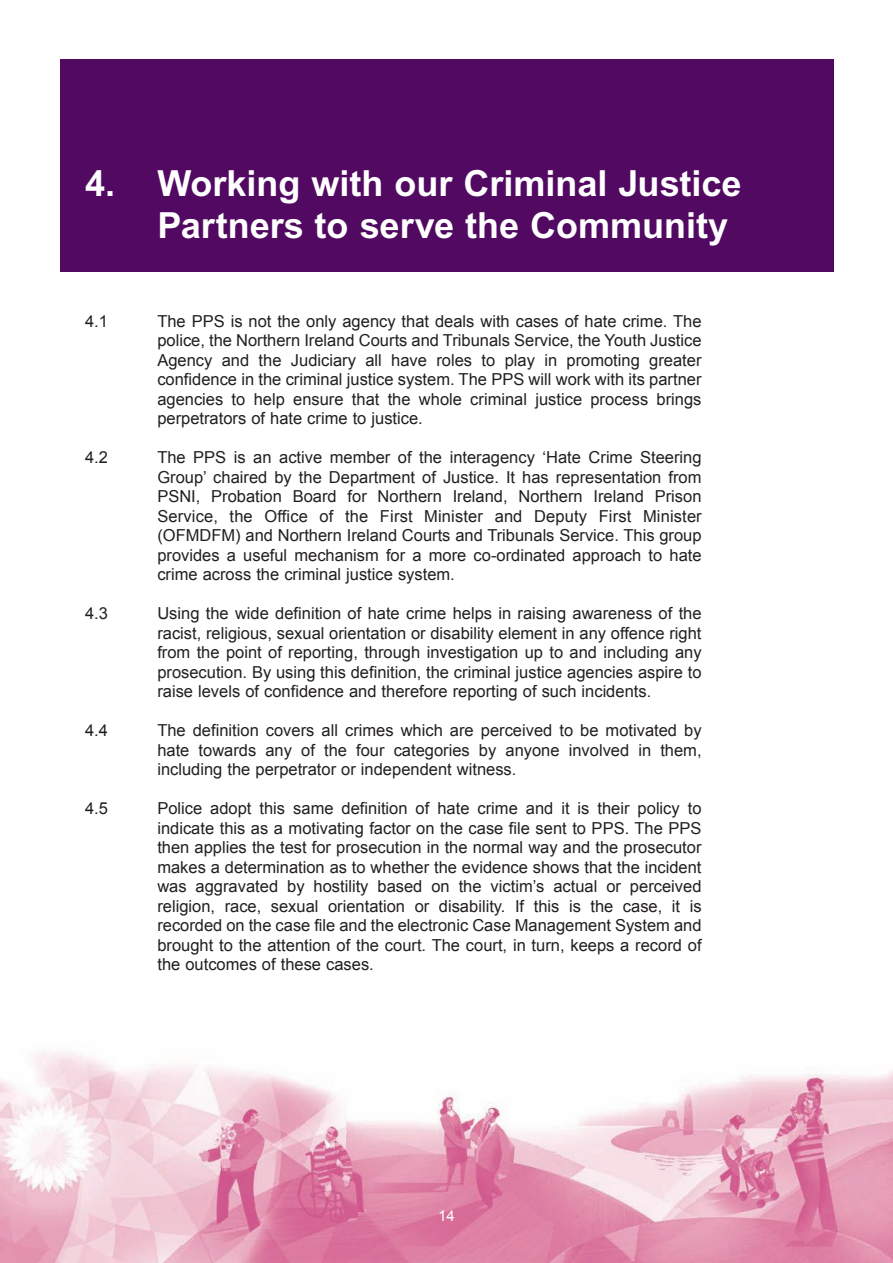
<style>
.page{position:relative;width:893px;height:1263px;background:#fff}
.page>*{position:absolute;margin:0;border:0;box-sizing:border-box;transform-origin:0 0}
.t1{font:700 36px/42px "Arial";color:#fff}
.t2{font:16.5px/19.5px "Arial";color:#231f20;text-align:justify}
.t3{font:15px "Arial";color:#fff}
</style>
<div class="page">
<img style="left:0;top:1051px;width:893px;height:212px">
<div style="left:60px;top:60px;width:773px;height:212px;background:#510961"></div>
<h1 class="t1" style="left:157px;top:166px;width:586px;text-indent:-72px">4. Working with our Criminal Justice<br>Partners to serve the Community</h1>
<p class="t2" style="left:85px;top:311px;width:24px">4.1</p>
<p class="t2" style="left:157px;top:311px;width:546px">The PPS is not the only agency that deals with cases of hate crime. The police, the Northern Ireland Courts and Tribunals Service, the Youth Justice Agency and the Judiciary all have roles to play in promoting greater confidence in the criminal justice system. The PPS will work with its partner agencies to help ensure that the whole criminal justice process brings perpetrators of hate crime to justice.</p>
<p class="t2" style="left:85px;top:448px;width:24px">4.2</p>
<p class="t2" style="left:157px;top:448px;width:546px">The PPS is an active member of the interagency ‘Hate Crime Steering Group’ chaired by the Department of Justice. It has representation from PSNI, Probation Board for Northern Ireland, Northern Ireland Prison Service, the Office of the First Minister and Deputy First Minister (OFMDFM) and Northern Ireland Courts and Tribunals Service. This group provides a useful mechanism for a more co-ordinated approach to hate crime across the criminal justice system.</p>
<p class="t2" style="left:85px;top:604px;width:24px">4.3</p>
<p class="t2" style="left:157px;top:604px;width:546px">Using the wide definition of hate crime helps in raising awareness of the racist, religious, sexual orientation or disability element in any offence right from the point of reporting, through investigation up to and including any prosecution. By using this definition, the criminal justice agencies aspire to raise levels of confidence and therefore reporting of such incidents.</p>
<p class="t2" style="left:85px;top:721px;width:24px">4.4</p>
<p class="t2" style="left:157px;top:721px;width:546px">The definition covers all crimes which are perceived to be motivated by hate towards any of the four categories by anyone involved in them, including the perpetrator or independent witness.</p>
<p class="t2" style="left:85px;top:799px;width:24px">4.5</p>
<p class="t2" style="left:157px;top:799px;width:546px">Police adopt this same definition of hate crime and it is their policy to indicate this as a motivating factor on the case file sent to PPS. The PPS then applies the test for prosecution in the normal way and the prosecutor makes a determination as to whether the evidence shows that the incident was aggravated by hostility based on the victim’s actual or perceived religion, race, sexual orientation or disability. If this is the case, it is recorded on the case file and the electronic Case Management System and brought to the attention of the court. The court, in turn, keeps a record of the outcomes of these cases.</p>
<p class="t3" style="left:438px;top:1207px;width:18px">14</p>
</div>
